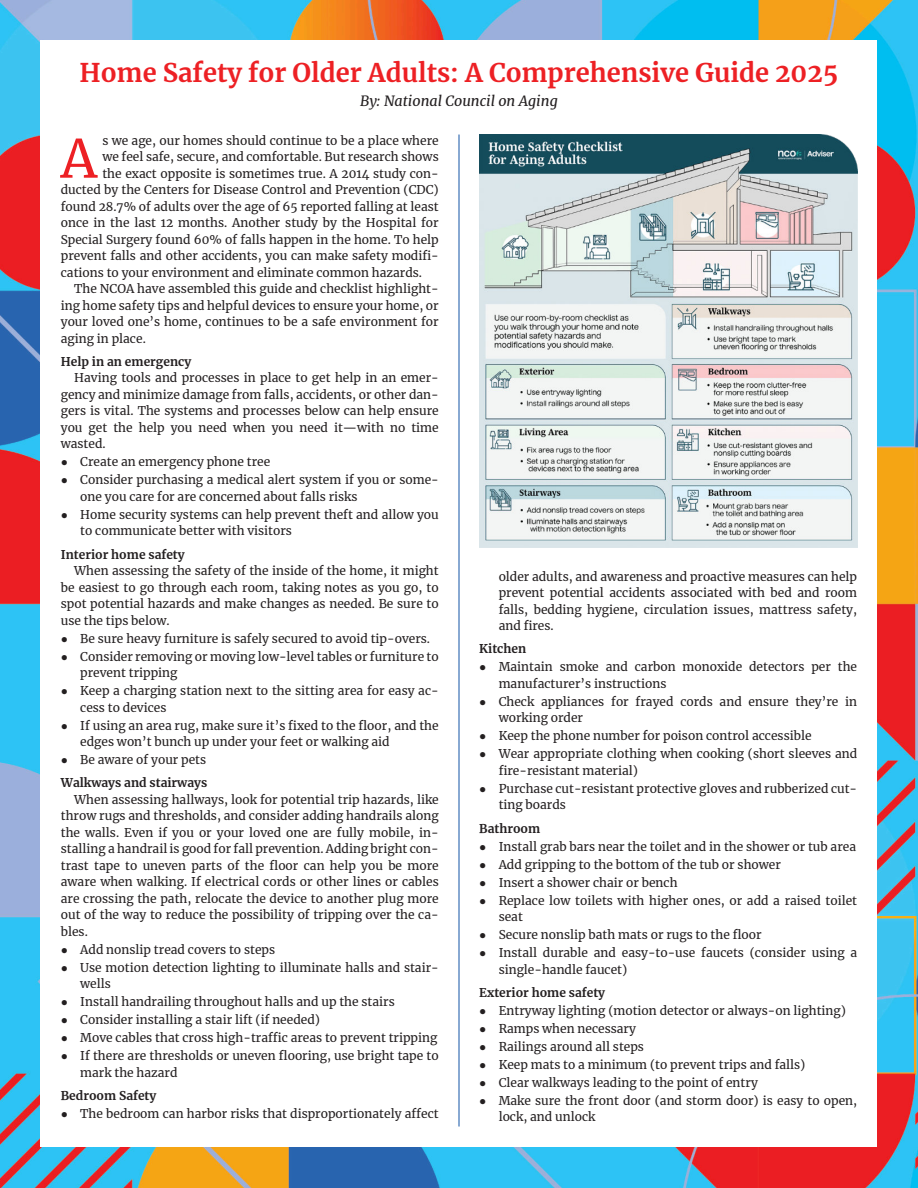
<style>
.page{position:relative;width:918px;height:1188px;background:#fff}
.page>*{position:absolute;margin:0;border:0;box-sizing:border-box;transform-origin:0 0}
.t1{font:52.35px "Merriweather";color:#ed2024}
.t2{font:700 25.5px "Merriweather";color:#ed2024}
.t3{font:italic 14.25px "Merriweather";color:#231f20}
.t4{font:12px/16.5px "Merriweather";color:#231f20}
.t5{font:700 12px/23.2px "Merriweather";color:#231f20}
.s1{font-family:"Arial"}
.s2{font-family:"Arial";font-weight:400}
.s3{font-weight:400}
</style>
<div class="page">
<img style="left:0;top:0;width:918px;height:1188px">
<div style="left:41px;top:41px;width:836px;height:1106px;background:#fff"></div>
<hr style="left:458px;top:135px;width:2px;height:991px;background:#2e67b1">
<img style="left:479px;top:135px;width:378px;height:412px">
<h2 class="t2" style="left:80px;top:57px;width:760px">Home Safety for Older Adults: A Comprehensive Guide 2025</h2>
<p class="t3" style="left:360px;top:92px;width:199px">By: National Council on Aging</p>
<h1 class="t1" style="left:61px;top:126px;width:38px">A</h1>
<p class="t4" style="left:102px;top:132px;width:338px">s we age, our homes should continue to be a place where</p>
<p class="t4" style="left:102px;top:149px;width:338px">we feel safe, secure, and comfortable. But research shows</p>
<p class="t4" style="left:102px;top:165px;width:338px">the exact opposite is sometimes true. A 2014 study con-</p>
<p class="t4" style="left:61px;top:182px;width:379px">ducted by the Centers for Disease Control and Prevention (CDC)</p>
<p class="t4" style="left:61px;top:198px;width:379px">found 28.7% of adults over the age of 65 reported falling at least</p>
<p class="t4" style="left:61px;top:215px;width:379px">once in the last 12 months. Another study by the Hospital for</p>
<p class="t4" style="left:61px;top:231px;width:379px">Special Surgery found 60% of falls happen in the home. To help</p>
<p class="t4" style="left:61px;top:248px;width:379px">prevent falls and other accidents, you can make safety modifi-</p>
<p class="t4" style="left:61px;top:264px;width:363px">cations to your environment and eliminate common hazards.</p>
<p class="t4" style="left:74px;top:281px;width:366px">The NCOA have assembled this guide and checklist highlight-</p>
<p class="t4" style="left:61px;top:297px;width:379px">ing home safety tips and helpful devices to ensure your home, or</p>
<p class="t4" style="left:61px;top:314px;width:379px">your loved one’s home, continues to be a safe environment for</p>
<p class="t4" style="left:61px;top:330px;width:87px">aging in place.</p>
<p class="t5" style="left:61px;top:350px;width:132px">Help in an emergency</p>
<p class="t4" style="left:61px;top:370px;width:379px;text-align:justify;text-indent:14px">Having tools and processes in place to get help in an emer&shy;gency and minimize damage from falls, accidents, or other dan&shy;gers is vital. The systems and processes below can help ensure you get the help you need when you need it—with no time wasted.</p>
<p class="t4" style="left:61px;top:454px;width:211px"><span class="s1">●</span> Create an emergency phone tree</p>
<p class="t4" style="left:80px;top:472px;width:360px;text-indent:-19px"><span class="s1">●</span> Consider purchasing a medical alert system if you or some&shy;one you care for are concerned about falls risks</p>
<p class="t4" style="left:80px;top:506px;width:360px;text-indent:-19px"><span class="s1">●</span> Home security systems can help prevent theft and allow you to communicate better with visitors</p>
<p class="t5" style="left:61px;top:543px;width:125px">Interior home safety</p>
<p class="t4" style="left:61px;top:563px;width:379px;text-align:justify;text-indent:14px">When assessing the safety of the inside of the home, it might be easiest to go through each room, taking notes as you go, to spot potential hazards and make changes as needed. Be sure to use the tips below.</p>
<p class="t4" style="left:61px;top:630px;width:371px"><span class="s1">●</span> Be sure heavy furniture is safely secured to avoid tip-overs.</p>
<p class="t4" style="left:80px;top:648px;width:360px;text-indent:-19px"><span class="s1">●</span> Consider removing or moving low-level tables or furniture to prevent tripping</p>
<p class="t4" style="left:80px;top:683px;width:360px;text-indent:-19px"><span class="s1">●</span> Keep a charging station next to the sitting area for easy ac&shy;cess to devices</p>
<p class="t4" style="left:80px;top:717px;width:360px;text-indent:-19px"><span class="s1">●</span> If using an area rug, make sure it’s fixed to the floor, and the edges won’t bunch up under your feet or walking aid</p>
<p class="t5" style="left:61px;top:748px;width:148px"><span class="s2">●</span> <span class="s3">Be aware of your pets<br></span>Walkways and stairways</p>
<p class="t4" style="left:61px;top:791px;width:379px;text-align:justify;text-indent:14px">When assessing hallways, look for potential trip hazards, like throw rugs and thresholds, and consider adding handrails along the walls. Even if you or your loved one are fully mobile, in&shy;stalling a handrail is good for fall prevention. Adding bright con&shy;trast tape to uneven parts of the floor can help you be more aware when walking. If electrical cords or other lines or cables are crossing the path, relocate the device to another plug more out of the way to reduce the possibility of tripping over the ca&shy;bles.</p>
<p class="t4" style="left:61px;top:941px;width:216px"><span class="s1">●</span> Add nonslip tread covers to steps</p>
<p class="t4" style="left:80px;top:959px;width:360px;text-indent:-19px"><span class="s1">●</span> Use motion detection lighting to illuminate halls and stair&shy;wells</p>
<p class="t4" style="left:61px;top:994px;width:335px"><span class="s1">●</span> Install handrailing throughout halls and up the stairs</p>
<p class="t4" style="left:61px;top:1012px;width:261px"><span class="s1">●</span> Consider installing a stair lift (if needed)</p>
<p class="t4" style="left:61px;top:1030px;width:378px"><span class="s1">●</span> Move cables that cross high-traffic areas to prevent tripping</p>
<p class="t4" style="left:80px;top:1048px;width:360px;text-indent:-19px"><span class="s1">●</span> If there are thresholds or uneven flooring, use bright tape to mark the hazard</p>
<p class="t5" style="left:61px;top:1084px;width:97px">Bedroom Safety</p>
<p class="t4" style="left:61px;top:1106px;width:379px"><span class="s1">●</span> The bedroom can harbor risks that disproportionately affect</p>
<p class="t4" style="left:499px;top:568px;width:360px;text-align:justify">older adults, and awareness and proactive measures can help prevent potential accidents associated with bed and room falls, bedding hygiene, circulation issues, mattress safety, and fires.</p>
<p class="t5" style="left:479px;top:637px;width:49px">Kitchen</p>
<p class="t4" style="left:499px;top:659px;width:360px;text-indent:-19px"><span class="s1">●</span> Maintain smoke and carbon monoxide detectors per the manufacturer’s instructions</p>
<p class="t4" style="left:499px;top:693px;width:360px;text-indent:-19px"><span class="s1">●</span> Check appliances for frayed cords and ensure they’re in working order</p>
<p class="t4" style="left:479px;top:728px;width:334px"><span class="s1">●</span> Keep the phone number for poison control accessible</p>
<p class="t4" style="left:499px;top:746px;width:360px;text-indent:-19px"><span class="s1">●</span> Wear appropriate clothing when cooking (short sleeves and fire-resistant material)</p>
<p class="t4" style="left:499px;top:780px;width:360px;text-indent:-19px"><span class="s1">●</span> Purchase cut-resistant protective gloves and rubberized cut&shy;ting boards</p>
<p class="t5" style="left:479px;top:817px;width:63px">Bathroom</p>
<p class="t4" style="left:479px;top:838px;width:378px"><span class="s1">●</span> Install grab bars near the toilet and in the shower or tub area</p>
<p class="t4" style="left:479px;top:856px;width:303px"><span class="s1">●</span> Add gripping to the bottom of the tub or shower</p>
<p class="t4" style="left:479px;top:874px;width:200px"><span class="s1">●</span> Insert a shower chair or bench</p>
<p class="t4" style="left:499px;top:892px;width:360px;text-indent:-19px"><span class="s1">●</span> Replace low toilets with higher ones, or add a raised toilet seat</p>
<p class="t4" style="left:479px;top:927px;width:284px"><span class="s1">●</span> Secure nonslip bath mats or rugs to the floor</p>
<p class="t4" style="left:499px;top:945px;width:360px;text-indent:-19px"><span class="s1">●</span> Install durable and easy-to-use faucets (consider using a single-handle faucet)</p>
<p class="t5" style="left:479px;top:981px;width:127px">Exterior home safety</p>
<p class="t4" style="left:479px;top:1002px;width:368px"><span class="s1">●</span> Entryway lighting (motion detector or always-on lighting)</p>
<p class="t4" style="left:479px;top:1020px;width:158px"><span class="s1">●</span> Ramps when necessary</p>
<p class="t4" style="left:479px;top:1038px;width:166px"><span class="s1">●</span> Railings around all steps</p>
<p class="t4" style="left:479px;top:1056px;width:328px"><span class="s1">●</span> Keep mats to a minimum (to prevent trips and falls)</p>
<p class="t4" style="left:479px;top:1074px;width:280px"><span class="s1">●</span> Clear walkways leading to the point of entry</p>
<p class="t4" style="left:499px;top:1092px;width:360px;text-indent:-19px"><span class="s1">●</span> Make sure the front door (and storm door) is easy to open, lock, and unlock</p>
</div>
